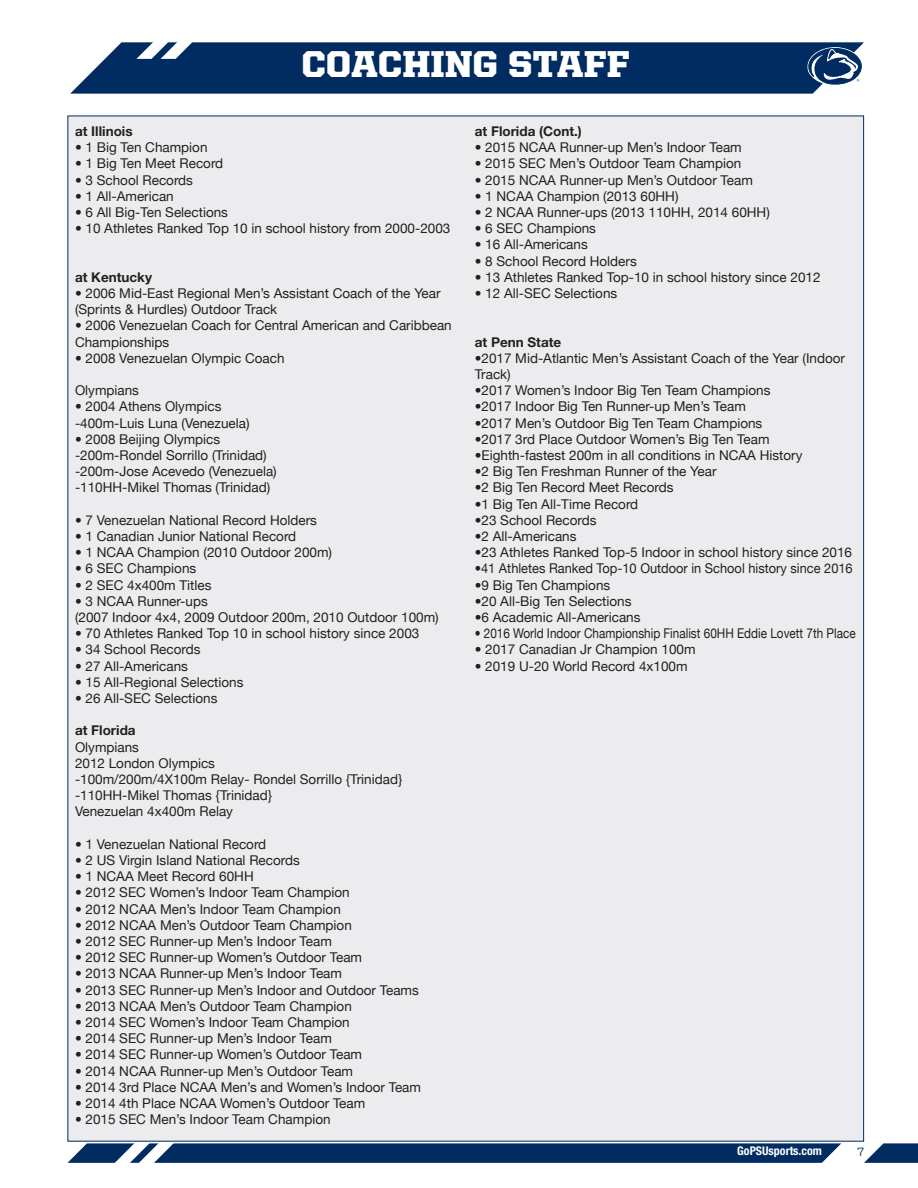
<style>
.page{position:relative;width:918px;height:1188px;background:#fff}
.page>*{position:absolute;margin:0;border:0;box-sizing:border-box;transform-origin:0 0}
._13_Stat_Column_Text{font:900 37.5px "United Serif Reg";color:#fff}
.t1{font:13.5px/16.2px "Helvetica Neue";color:#231f20}
.t2{font:13.5px "Helvetica Neue";color:#231f20;scale:.87 1}
.t3{font:700 13.5px "Helvetica Neue LT Pro";color:#231f20}
.t4{font:13.5px "Helvetica Neue";color:#231f20;scale:.95 1}
.t5{font:700 condensed 12px "Helvetica Neue LT Pro";color:#fff}
.t6{font:500 12px "United Serif Reg";color:#002c62}
</style>
<div class="page">
<svg style="left:864px;top:1143px;width:54px;height:20px"></svg>
<svg style="left:68px;top:1143px;width:773px;height:20px;background:#163e70"></svg>
<svg style="left:70px;top:42px;width:794px;height:52px;background:#153d6f"></svg>
<div style="left:68px;top:116px;width:796px;height:1025px;background:#ececee"></div>
<p class="_13_Stat_Column_Text" style="left:301px;top:43px;width:330px">COACHING STAFF</p>
<p class="t3" style="left:75px;top:123px;width:59px">at Illinois</p>
<p class="t1" style="left:75px;top:139px;width:134px">• 1 Big Ten Champion</p>
<p class="t1" style="left:75px;top:155px;width:150px">• 1 Big Ten Meet Record</p>
<p class="t1" style="left:75px;top:171px;width:120px">• 3 School Records</p>
<p class="t1" style="left:75px;top:188px;width:100px">• 1 All-American</p>
<p class="t1" style="left:75px;top:204px;width:155px">• 6 All Big-Ten Selections</p>
<p class="t1" style="left:75px;top:220px;width:377px">• 10 Athletes Ranked Top 10 in school history from 2000-2003</p>
<p class="t3" style="left:75px;top:269px;width:79px">at Kentucky</p>
<p class="t1" style="left:75px;top:285px;width:367px">• 2006 Mid-East Regional Men’s Assistant Coach of the Year (Sprints &amp; Hurdles) Outdoor Track</p>
<p class="t1" style="left:75px;top:317px;width:378px">• 2006 Venezuelan Coach for Central American and Caribbean<br>Championships</p>
<p class="t1" style="left:75px;top:350px;width:211px">• 2008 Venezuelan Olympic Coach</p>
<p class="t1" style="left:75px;top:382px;width:66px">Olympians</p>
<p class="t1" style="left:75px;top:398px;width:148px">• 2004 Athens Olympics</p>
<p class="t1" style="left:75px;top:414px;width:176px">-400m-Luis Luna (Venezuela)</p>
<p class="t1" style="left:75px;top:431px;width:147px">• 2008 Beijing Olympics</p>
<p class="t1" style="left:75px;top:447px;width:193px">-200m-Rondel Sorrillo (Trinidad)</p>
<p class="t1" style="left:75px;top:463px;width:203px">-200m-Jose Acevedo (Venezuela)</p>
<p class="t1" style="left:75px;top:479px;width:197px">-110HH-Mikel Thomas (Trinidad)</p>
<p class="t1" style="left:75px;top:512px;width:244px">• 7 Venezuelan National Record Holders</p>
<p class="t1" style="left:75px;top:528px;width:223px">• 1 Canadian Junior National Record</p>
<p class="t1" style="left:75px;top:544px;width:259px">• 1 NCAA Champion (2010 Outdoor 200m)</p>
<p class="t1" style="left:75px;top:560px;width:123px">• 6 SEC Champions</p>
<p class="t1" style="left:75px;top:576px;width:138px">• 2 SEC 4x400m Titles</p>
<p class="t1" style="left:75px;top:593px;width:134px">• 3 NCAA Runner-ups</p>
<p class="t1" style="left:75px;top:609px;width:365px">(2007 Indoor 4x4, 2009 Outdoor 200m, 2010 Outdoor 100m)</p>
<p class="t1" style="left:75px;top:625px;width:346px">• 70 Athletes Ranked Top 10 in school history since 2003</p>
<p class="t1" style="left:75px;top:641px;width:127px">• 34 School Records</p>
<p class="t1" style="left:75px;top:657px;width:115px">• 27 All-Americans</p>
<p class="t1" style="left:75px;top:674px;width:170px">• 15 All-Regional Selections</p>
<p class="t1" style="left:75px;top:690px;width:144px">• 26 All-SEC Selections</p>
<p class="t3" style="left:75px;top:722px;width:62px">at Florida</p>
<p class="t1" style="left:75px;top:738px;width:66px">Olympians</p>
<p class="t1" style="left:75px;top:755px;width:142px">2012 London Olympics</p>
<p class="t1" style="left:75px;top:771px;width:329px">-100m/200m/4X100m Relay- Rondel Sorrillo {Trinidad}</p>
<p class="t1" style="left:75px;top:787px;width:199px">-110HH-Mikel Thomas {Trinidad}</p>
<p class="t1" style="left:75px;top:803px;width:160px">Venezuelan 4x400m Relay</p>
<p class="t1" style="left:75px;top:836px;width:193px">• 1 Venezuelan National Record</p>
<p class="t1" style="left:75px;top:852px;width:226px">• 2 US Virgin Island National Records</p>
<p class="t1" style="left:75px;top:868px;width:180px">• 1 NCAA Meet Record 60HH</p>
<p class="t1" style="left:75px;top:884px;width:276px">• 2012 SEC Women’s Indoor Team Champion</p>
<p class="t1" style="left:75px;top:900px;width:267px">• 2012 NCAA Men’s Indoor Team Champion</p>
<p class="t1" style="left:75px;top:917px;width:278px">• 2012 NCAA Men’s Outdoor Team Champion</p>
<p class="t1" style="left:75px;top:933px;width:258px">• 2012 SEC Runner-up Men’s Indoor Team</p>
<p class="t1" style="left:75px;top:949px;width:289px">• 2012 SEC Runner-up Women’s Outdoor Team</p>
<p class="t1" style="left:75px;top:965px;width:269px">• 2013 NCAA Runner-up Men’s Indoor Team</p>
<p class="t1" style="left:75px;top:981px;width:345px">• 2013 SEC Runner-up Men’s Indoor and Outdoor Teams</p>
<p class="t1" style="left:75px;top:998px;width:278px">• 2013 NCAA Men’s Outdoor Team Champion</p>
<p class="t1" style="left:75px;top:1014px;width:276px">• 2014 SEC Women’s Indoor Team Champion</p>
<p class="t1" style="left:75px;top:1030px;width:258px">• 2014 SEC Runner-up Men’s Indoor Team</p>
<p class="t1" style="left:75px;top:1046px;width:289px">• 2014 SEC Runner-up Women’s Outdoor Team</p>
<p class="t1" style="left:75px;top:1062px;width:280px">• 2014 NCAA Runner-up Men’s Outdoor Team</p>
<p class="t1" style="left:75px;top:1079px;width:348px">• 2014 3rd Place NCAA Men’s and Women’s Indoor Team</p>
<p class="t1" style="left:75px;top:1095px;width:292px">• 2014 4th Place NCAA Women’s Outdoor Team</p>
<p class="t1" style="left:75px;top:1111px;width:257px">• 2015 SEC Men’s Indoor Team Champion</p>
<p class="t3" style="left:475px;top:123px;width:109px">at Florida (Cont.)</p>
<p class="t1" style="left:475px;top:139px;width:269px">• 2015 NCAA Runner-up Men’s Indoor Team</p>
<p class="t1" style="left:475px;top:155px;width:268px">• 2015 SEC Men’s Outdoor Team Champion</p>
<p class="t1" style="left:475px;top:171px;width:280px">• 2015 NCAA Runner-up Men’s Outdoor Team</p>
<p class="t1" style="left:475px;top:188px;width:205px">• 1 NCAA Champion (2013 60HH)</p>
<p class="t1" style="left:475px;top:204px;width:297px">• 2 NCAA Runner-ups (2013 110HH, 2014 60HH)</p>
<p class="t1" style="left:475px;top:220px;width:123px">• 6 SEC Champions</p>
<p class="t1" style="left:475px;top:236px;width:115px">• 16 All-Americans</p>
<p class="t1" style="left:475px;top:252px;width:164px">• 8 School Record Holders</p>
<p class="t1" style="left:475px;top:269px;width:347px">• 13 Athletes Ranked Top-10 in school history since 2012</p>
<p class="t1" style="left:475px;top:285px;width:144px">• 12 All-SEC Selections</p>
<p class="t3" style="left:475px;top:333px;width:88px">at Penn State</p>
<p class="t1" style="left:475px;top:350px;width:372px">•2017 Mid-Atlantic Men’s Assistant Coach of the Year (Indoor<br>Track)</p>
<p class="t1" style="left:475px;top:382px;width:297px">•2017 Women’s Indoor Big Ten Team Champions</p>
<p class="t1" style="left:475px;top:398px;width:273px">•2017 Indoor Big Ten Runner-up Men’s Team</p>
<p class="t1" style="left:475px;top:414px;width:289px">•2017 Men’s Outdoor Big Ten Team Champions</p>
<p class="t1" style="left:475px;top:431px;width:296px">•2017 3rd Place Outdoor Women’s Big Ten Team</p>
<p class="t1" style="left:475px;top:447px;width:329px">•Eighth-fastest 200m in all conditions in NCAA History</p>
<p class="t1" style="left:475px;top:463px;width:243px">•2 Big Ten Freshman Runner of the Year</p>
<p class="t1" style="left:475px;top:479px;width:200px">•2 Big Ten Record Meet Records</p>
<p class="t1" style="left:475px;top:495px;width:165px">•1 Big Ten All-Time Record</p>
<p class="t1" style="left:475px;top:512px;width:123px">•23 School Records</p>
<p class="t1" style="left:475px;top:528px;width:103px">•2 All-Americans</p>
<p class="t1" style="left:475px;top:544px;width:379px">•23 Athletes Ranked Top-5 Indoor in school history since 2016</p>
<p class="t4" style="left:475px;top:560px;width:399px">•41 Athletes Ranked Top-10 Outdoor in School history since 2016</p>
<p class="t1" style="left:475px;top:576px;width:137px">•9 Big Ten Champions</p>
<p class="t1" style="left:475px;top:593px;width:158px">•20 All-Big Ten Selections</p>
<p class="t1" style="left:475px;top:609px;width:167px">•6 Academic All-Americans</p>
<p class="t2" style="left:475px;top:625px;width:439px">• 2016 World Indoor Championship Finalist 60HH Eddie Lovett 7th Place</p>
<p class="t1" style="left:475px;top:641px;width:222px">• 2017 Canadian Jr Champion 100m</p>
<p class="t1" style="left:475px;top:657px;width:214px">• 2019 U-20 World Record 4x100m</p>
<p class="t5" style="left:737px;top:1144px;width:86px">GoPSUsports.com</p>
<p class="t6" style="left:858px;top:1145px;width:8px">7</p>
</div>
